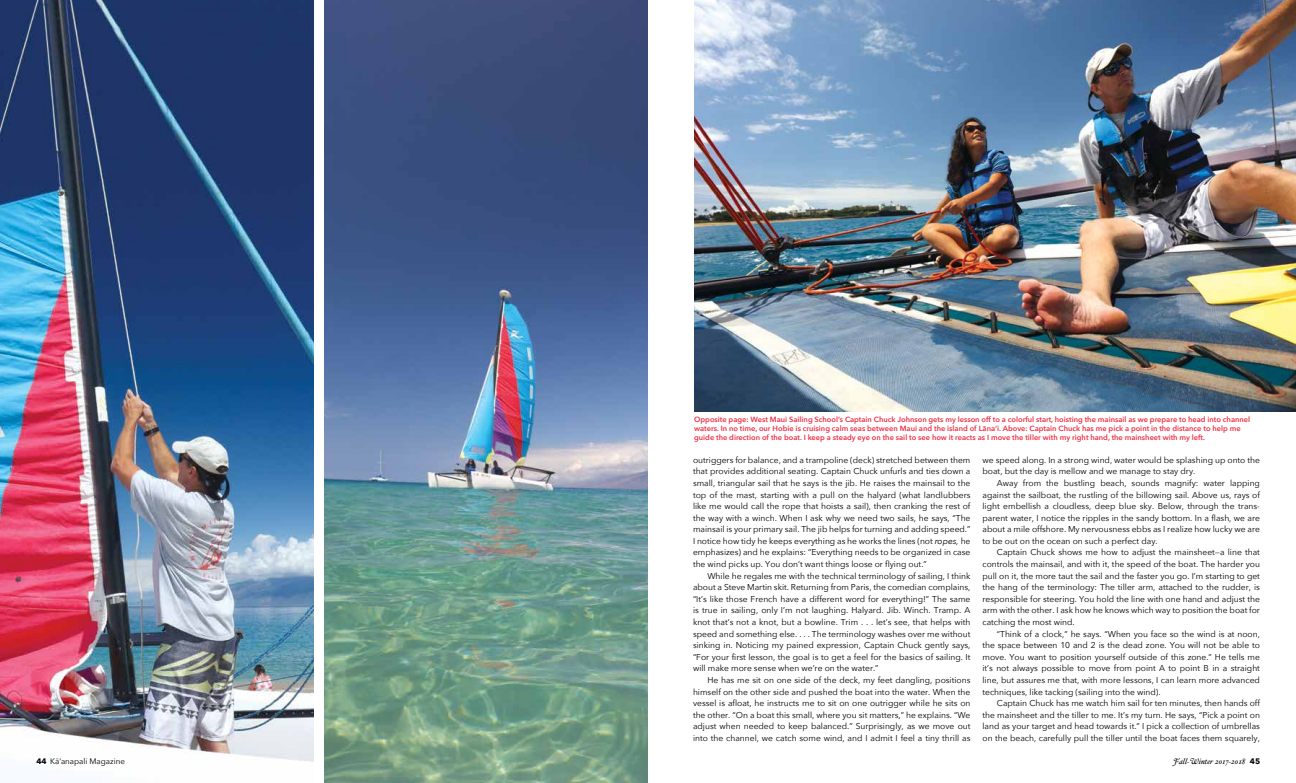
<style>
.page{position:relative;width:1296px;height:783px;background:#fff}
.page>*{position:absolute;margin:0;border:0;box-sizing:border-box;transform-origin:0 0}
.t1{font:8.5px/11.6px "Avenir Next";color:#000;text-align:justify}
.t2{font:8px "Hoefler Text Italic Swash";color:#000}
.t3{font:8px "Avenir Next";color:#000}
.t4{font:600 7.5px/9px "Avenir Next";color:#ee3048}
.s1{font-style:italic}
.s2{font-weight:700}
.s3{font-family:"Avenir Next";font-weight:700}
</style>
<div class="page">
<img style="left:694px;top:0;width:602px;height:412px">
<img style="left:0;top:0;width:313px;height:762px">
<img style="left:324px;top:0;width:324px;height:783px">
<p class="t4" style="left:694px;top:415px;width:558px">Opposite page: West Maui Sailing School’s Captain Chuck Johnson gets my lesson off to a colorful start, hoisting the mainsail as we prepare to head into channel waters. In no time, our Hobie is cruising calm seas between Maui and the island of Lāna‘i. Above: Captain Chuck has me pick a point in the distance to help me guide the direction of the boat. I keep a steady eye on the sail to see how it reacts as I move the tiller with my right hand, the mainsheet with my left.</p>
<p class="t1" style="left:693px;top:454px;width:279px">outriggers for balance, and a trampoline (deck) stretched between them that provides additional seating. Captain Chuck unfurls and ties down a small, triangular sail that he says is the jib. He raises the mainsail to the top of the mast, starting with a pull on the halyard (what landlubbers like me would call the rope that hoists a sail), then cranking the rest of the way with a winch. When I ask why we need two sails, he says, “The mainsail is your primary sail. The jib helps for turning and adding speed.” I notice how tidy he keeps everything as he works the lines (not <span class="s1">ropes,</span> he emphasizes) and he explains: “Everything needs to be organized in case the wind picks up. You don’t want things loose or flying out.”</p>
<p class="t1" style="left:693px;top:570px;width:279px;text-indent:14px">While he regales me with the technical terminology of sailing, I think about a Steve Martin skit. Returning from Paris, the comedian complains, “It’s like those French have a different word for everything!” The same is true in sailing, only I’m not laughing. Halyard. Jib. Winch. Tramp. A knot that’s not a knot, but a bowline. Trim . . . let’s see, that helps with speed and something else. . . . The terminology washes over me without sinking in. Noticing my pained expression, Captain Chuck gently says, “For your first lesson, the goal is to get a feel for the basics of sailing. It will make more sense when we’re on the water.”</p>
<p class="t1" style="left:693px;top:674px;width:279px;text-indent:14px">He has me sit on one side of the deck, my feet dangling, positions himself on the other side and pushed the boat into the water. When the vessel is afloat, he instructs me to sit on one outrigger while he sits on the other. “On a boat this small, where you sit matters,” he explains. “We adjust when needed to keep balanced.” Surprisingly, as we move out into the channel, we catch some wind, and I admit I feel a tiny thrill as</p>
<p class="t1" style="left:983px;top:454px;width:279px">we speed along. In a strong wind, water would be splashing up onto the boat, but the day is mellow and we manage to stay dry.</p>
<p class="t1" style="left:983px;top:477px;width:279px;text-indent:14px">Away from the bustling beach, sounds magnify: water lapping against the sailboat, the rustling of the billowing sail. Above us, rays of light embellish a cloudless, deep blue sky. Below, through the trans&shy;parent water, I notice the ripples in the sandy bottom. In a flash, we are about a mile offshore. My nervousness ebbs as I realize how lucky we are to be out on the ocean on such a perfect day.</p>
<p class="t1" style="left:983px;top:546px;width:279px;text-indent:14px">Captain Chuck shows me how to adjust the mainsheet—a line that controls the mainsail, and with it, the speed of the boat. The harder you pull on it, the more taut the sail and the faster you go. I’m starting to get the hang of the terminology: The tiller arm, attached to the rudder, is responsible for steering. You hold the line with one hand and adjust the arm with the other. I ask how he knows which way to position the boat for catching the most wind.</p>
<p class="t1" style="left:983px;top:628px;width:279px;text-indent:14px">“Think of a clock,” he says. “When you face so the wind is at noon, the space between 10 and 2 is the dead zone. You will not be able to move. You want to position yourself outside of this zone.” He tells me it’s not always possible to move from point A to point B in a straight line, but assures me that, with more lessons, I can learn more advanced techniques, like tacking (sailing into the wind).</p>
<p class="t1" style="left:983px;top:697px;width:279px;text-indent:14px">Captain Chuck has me watch him sail for ten minutes, then hands off the mainsheet and the tiller to me. It’s my turn. He says, “Pick a point on land as your target and head towards it.” I pick a collection of umbrellas on the beach, carefully pull the tiller until the boat faces them squarely,</p>
<p class="t3" style="left:36px;top:755px;width:90px"><span class="s2">44</span> Kā‘anapali Magazine</p>
<p class="t2" style="left:1173px;top:757px;width:88px">Fall-Winter 2017-2018 <span class="s3">45</span></p>
</div>
